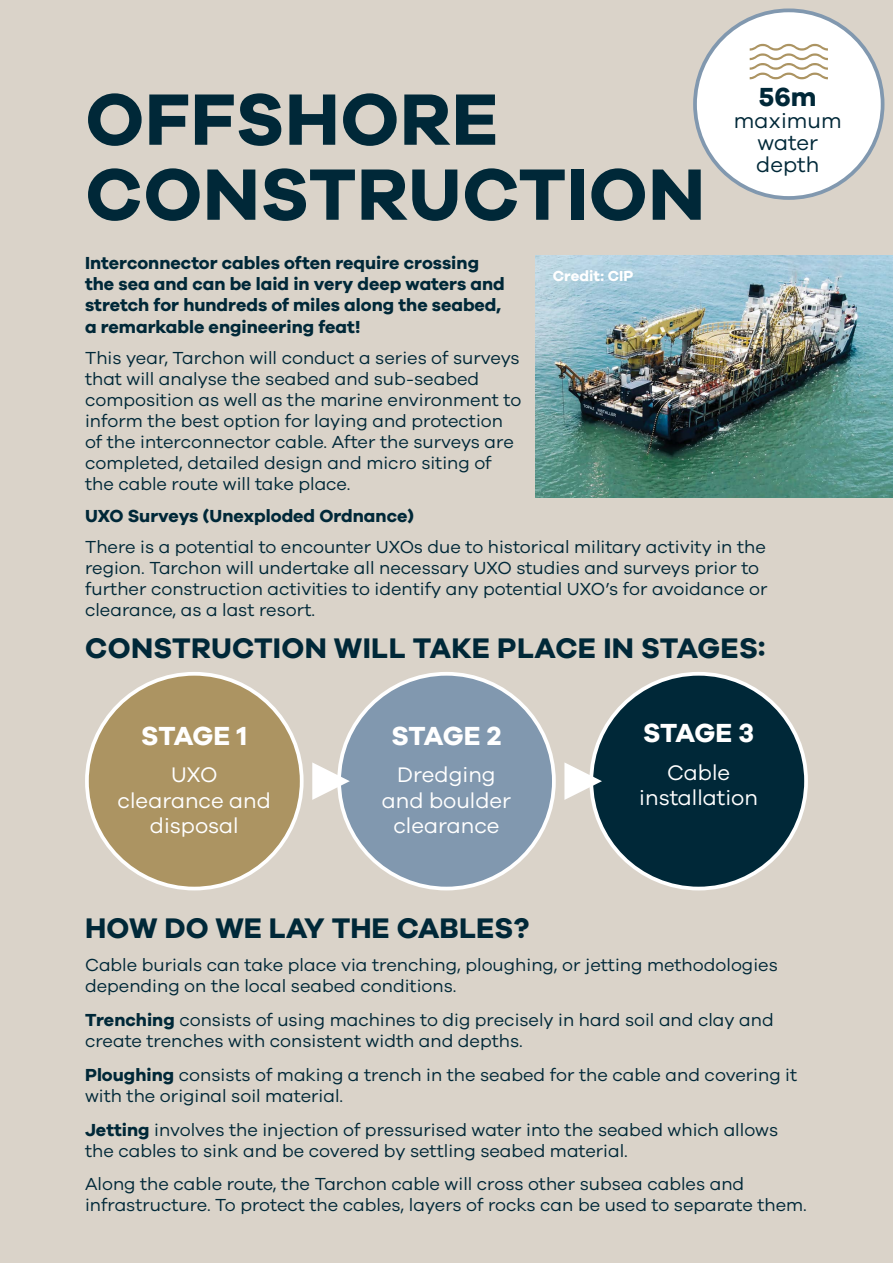
<style>
.page{position:relative;width:893px;height:1263px;background:#dad3c9}
.page>*{position:absolute;margin:0;border:0;box-sizing:border-box;transform-origin:0 0}
.t1{font:700 75px/75px "Galano Grotesque";letter-spacing:.01em;color:#002838}
.t2{font:700 29.25px "Galano Grotesque";color:#002838}
.t3{font:700 27px "Galano Grotesque";letter-spacing:-.02em;color:#fff}
.t4{font:700 27px "Galano Grotesque";color:#002838}
.t5{font:21.75px/25.5px "Galano Grotesque";color:#fff;text-align:center}
.t6{font:21.75px/21.8px "Galano Grotesque";color:#002838;text-align:center}
.t7{font:18px/21px "Galano Grotesque";color:#002838}
.t8{font:700 18px/21px "Galano Grotesque";color:#002838}
.t9{font:700 15px "Galano Grotesque";color:#fff}
.s1{font-weight:700}
</style>
<div class="page">
<img style="left:536px;top:255px;width:357px;height:242px">
<svg style="left:693px;top:8px;width:192px;height:192px"></svg>
<div style="left:87px;top:674px;width:215px;height:214px;background:#ac9462;border-radius:50%"></div>
<div style="left:591px;top:674px;width:215px;height:214px;background:#002838;border-radius:50%"></div>
<div style="left:339px;top:674px;width:215px;height:214px;background:#8198af;border-radius:50%"></div>
<svg style="left:312px;top:762px;width:38px;height:38px"></svg>
<svg style="left:564px;top:762px;width:38px;height:38px"></svg>
<h1 class="t1" style="left:85px;top:80px;width:621px">OFFSHORE<br>CONSTRUCTION</h1>
<h3 class="t4" style="left:759px;top:81px;width:59px">56m</h3>
<p class="t6" style="left:734px;top:109px;width:109px">maximum water depth</p>
<p class="t8" style="left:85px;top:252px;width:421px">Interconnector cables often require crossing the sea and can be laid in very deep waters and stretch for hundreds of miles along the seabed, a remarkable engineering feat!</p>
<p class="t7" style="left:85px;top:347px;width:438px">This year, Tarchon will conduct a series of surveys that will analyse the seabed and sub-seabed composition as well as the marine environment to inform the best option for laying and protection of the interconnector cable. After the surveys are completed, detailed design and micro siting of the cable route will take place.</p>
<p class="t8" style="left:85px;top:505px;width:330px">UXO Surveys (Unexploded Ordnance)</p>
<p class="t7" style="left:85px;top:536px;width:684px">There is a potential to encounter UXOs due to historical military activity in the region. Tarchon will undertake all necessary UXO studies and surveys prior to further construction activities to identify any potential UXO’s for avoidance or clearance, as a last resort.</p>
<h2 class="t2" style="left:85px;top:630px;width:682px">CONSTRUCTION WILL TAKE PLACE IN STAGES:</h2>
<p class="t9" style="left:553px;top:267px;width:82px">Credit: CIP</p>
<h3 class="t3" style="left:141px;top:719px;width:107px">STAGE 1</h3>
<p class="t5" style="left:118px;top:761px;width:155px">UXO clearance and disposal</p>
<h3 class="t3" style="left:391px;top:719px;width:112px">STAGE 2</h3>
<p class="t5" style="left:382px;top:761px;width:131px">Dredging and boulder clearance</p>
<h3 class="t3" style="left:643px;top:716px;width:113px">STAGE 3</h3>
<p class="t5" style="left:639px;top:759px;width:120px">Cable installation</p>
<h2 class="t2" style="left:85px;top:909px;width:446px">HOW DO WE LAY THE CABLES?</h2>
<p class="t7" style="left:85px;top:954px;width:694px">Cable burials can take place via trenching, ploughing, or jetting methodologies depending on the local seabed conditions.</p>
<p class="t7" style="left:85px;top:1009px;width:690px"><span class="s1">Trenching</span> consists of using machines to dig precisely in hard soil and clay and create trenches with consistent width and depths.</p>
<p class="t7" style="left:85px;top:1064px;width:714px"><span class="s1">Ploughing</span> consists of making a trench in the seabed for the cable and covering it with the original soil material.</p>
<p class="t7" style="left:85px;top:1118px;width:695px"><span class="s1">Jetting</span> involves the injection of pressurised water into the seabed which allows the cables to sink and be covered by settling seabed material.</p>
<p class="t7" style="left:85px;top:1173px;width:723px">Along the cable route, the Tarchon cable will cross other subsea cables and infrastructure. To protect the cables, layers of rocks can be used to separate them.</p>
</div>
